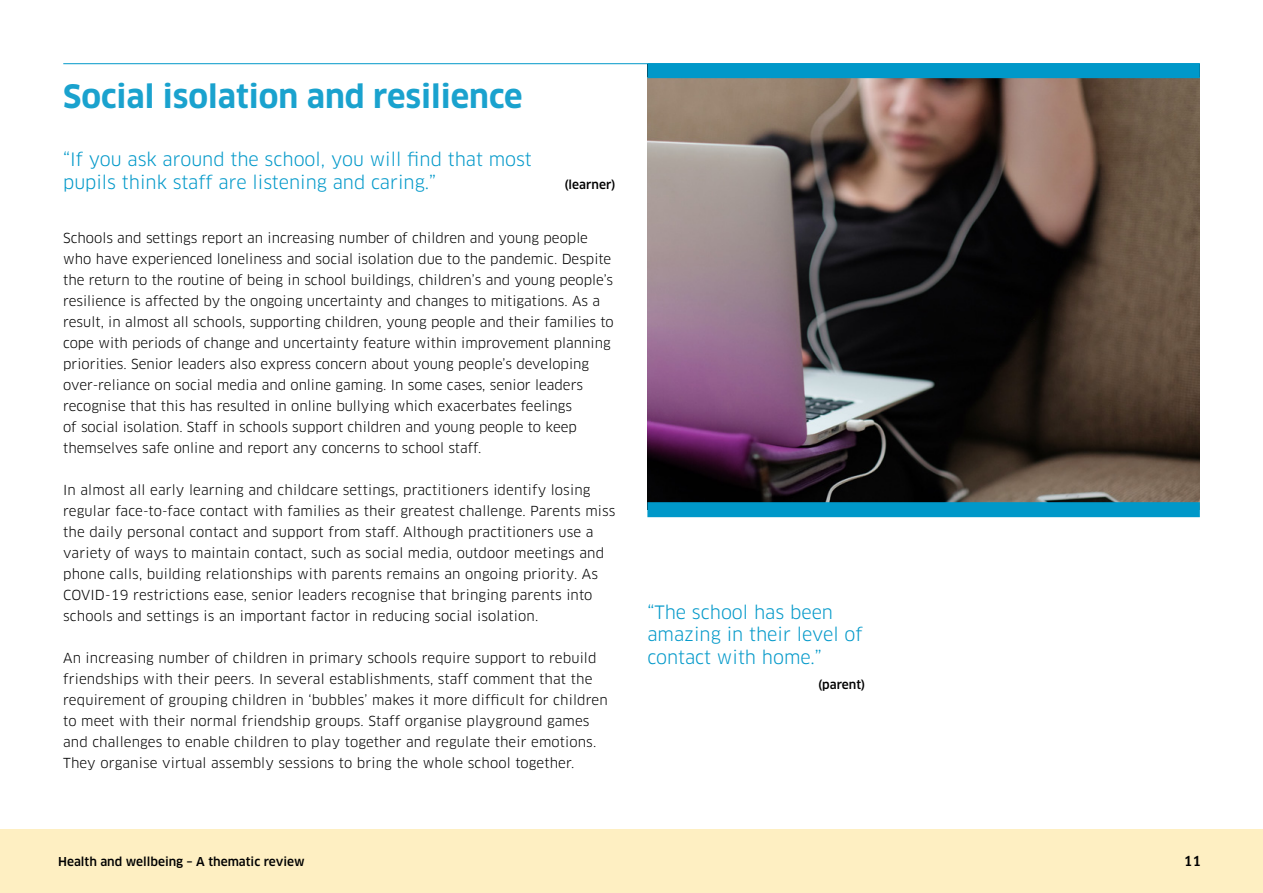
<style>
.page{position:relative;width:1263px;height:893px;background:#fff}
.page>*{position:absolute;margin:0;border:0;box-sizing:border-box;transform-origin:0 0}
.t1{font:700 31.5px "Clan OT";color:#1aa2ce}
.quotes{font:18px/22.5px "Clan OT";color:#0098c9}
.t2{font:13.5px/21px "Clan OT";color:#000}
.t3{font:500 13.5px "Clan OT";color:#000}
.quotes-2{font:500 12px "Clan OT";color:#000}
</style>
<div class="page">
<hr style="left:63px;top:63px;width:1137px;height:1px;background:#0098c9">
<img style="left:647px;top:78px;width:553px;height:424px">
<div style="left:647px;top:502px;width:553px;height:15px;background:#0098c9"></div>
<div style="left:647px;top:63px;width:553px;height:15px;background:#0098c9"></div>
<div style="left:0;top:829px;width:1263px;height:64px;background:#feefc2"></div>
<h1 class="t1" style="left:63px;top:78px;width:461px">Social isolation and resilience</h1>
<p class="quotes" style="left:63px;top:148px;width:470px">“If you ask around the school, you will find that most pupils think staff are listening and caring.”</p>
<p class="quotes-2" style="left:564px;top:177px;width:53px">(learner)</p>
<p class="t2" style="left:63px;top:228px;width:552px">Schools and settings report an increasing number of children and young people who have experienced loneliness and social isolation due to the pandemic. Despite the return to the routine of being in school buildings, children’s and young people’s resilience is affected by the ongoing uncertainty and changes to mitigations. As a result, in almost all schools, supporting children, young people and their families to cope with periods of change and uncertainty feature within improvement planning priorities. Senior leaders also express concern about young people’s developing over-reliance on social media and online gaming. In some cases, senior leaders recognise that this has resulted in online bullying which exacerbates feelings<br>of social isolation. Staff in schools support children and young people to keep themselves safe online and report any concerns to school staff.</p>
<p class="t2" style="left:63px;top:480px;width:554px">In almost all early learning and childcare settings, practitioners identify losing regular face-to-face contact with families as their greatest challenge. Parents miss the daily personal contact and support from staff. Although practitioners use a variety of ways to maintain contact, such as social media, outdoor meetings and phone calls, building relationships with parents remains an ongoing priority. As COVID-19 restrictions ease, senior leaders recognise that bringing parents into schools and settings is an important factor in reducing social isolation.</p>
<p class="t2" style="left:63px;top:648px;width:546px">An increasing number of children in primary schools require support to rebuild friendships with their peers. In several establishments, staff comment that the requirement of grouping children in ‘bubbles’ makes it more difficult for children to meet with their normal friendship groups. Staff organise playground games and challenges to enable children to play together and regulate their emotions.<br>They organise virtual assembly sessions to bring the whole school together.</p>
<p class="quotes" style="left:647px;top:601px;width:217px">“The school has been amazing in their level of contact with home.”</p>
<p class="quotes-2" style="left:818px;top:678px;width:49px">(parent)</p>
<p class="quotes-2" style="left:58px;top:854px;width:248px">Health and wellbeing – A thematic review</p>
<p class="t3" style="left:1184px;top:853px;width:19px">11</p>
</div>
